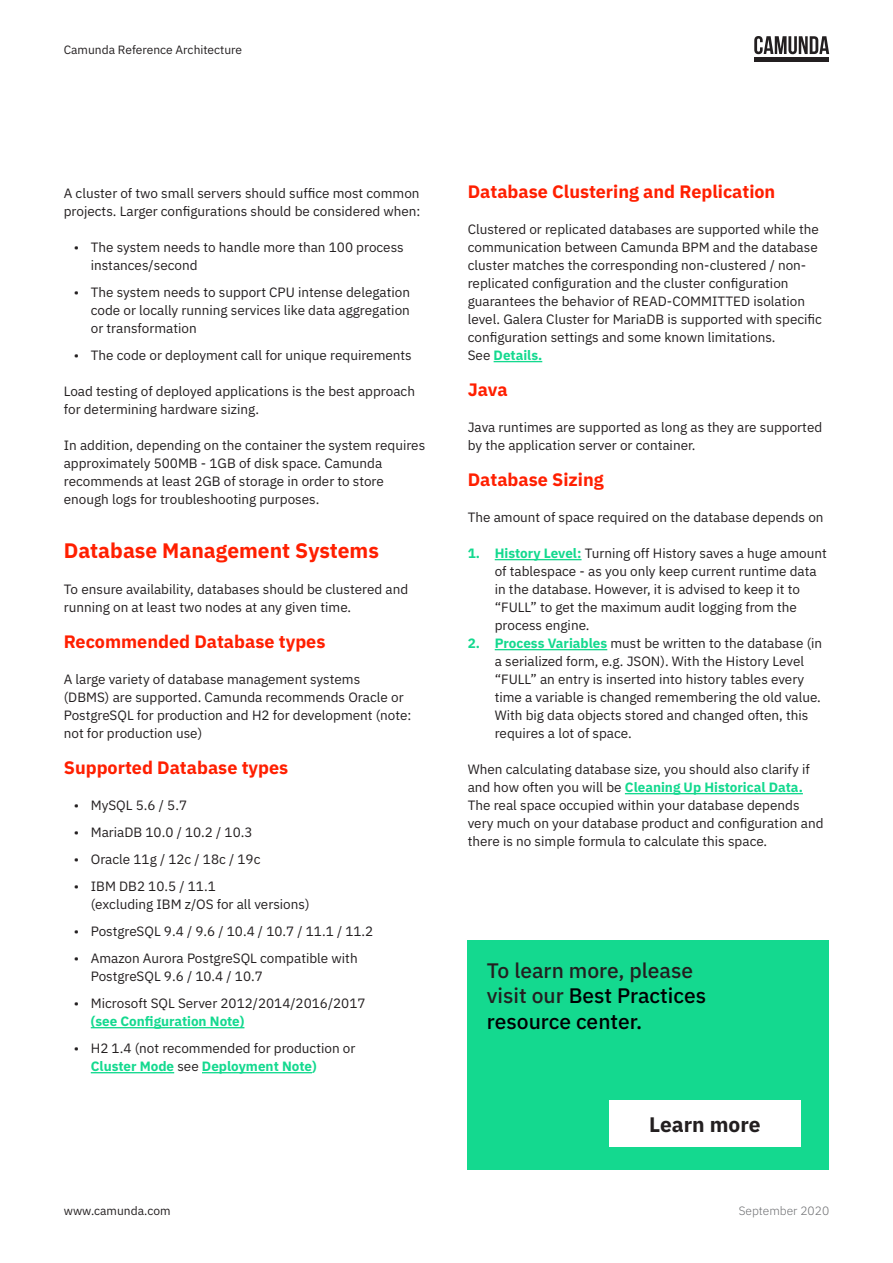
<style>
.page{position:relative;width:893px;height:1263px;background:#fff}
.page>*{position:absolute;margin:0;border:0;box-sizing:border-box;transform-origin:0 0}
.Content{font:500 21px/25.2px "IBM Plex Sans";color:#000002}
.ContentH1_TOC{font:700 21px "IBM Plex Sans";color:#ff1f00}
.Content-2{font:500 21px "IBM Plex Sans";color:#231f20}
.Content-3{font:700 21px "IBM Plex Sans";color:#231f20}
.ContentH2{font:700 18px "IBM Plex Sans";color:#ff1f00}
.Content-4{font:700 18px "IBM Plex Sans";color:#ff1f00}
.Content-5{font:13.5px/18px "IBM Plex Sans";color:#231f20}
.Content-6{font:700 13.5px "IBM Plex Sans";color:#14d98f}
.t1{font:12px "IBM Plex Sans";color:#231f20}
.t2{font:300 12px "IBM Plex Sans";color:#6d6e71}
.s1{font-weight:700;color:#14d98f}
.s2{font-weight:400;color:#231f20}
.s3{color:#231f20}
</style>
<div class="page">
<svg style="left:754px;top:36px;width:75px;height:18px"></svg>
<div style="left:754px;top:57px;width:75px;height:5px;background:#231f20"></div>
<hr style="left:494px;top:361px;width:48px;height:1px;background:#14d98f">
<hr style="left:495px;top:559px;width:86px;height:1px;background:#14d98f">
<hr style="left:495px;top:649px;width:112px;height:1px;background:#14d98f">
<hr style="left:625px;top:793px;width:178px;height:1px;background:#14d98f">
<div style="left:468px;top:940px;width:361px;height:230px;background:#14d98f"></div>
<div style="left:609px;top:1100px;width:191px;height:47px;background:#fff"></div>
<hr style="left:91px;top:1027px;width:153px;height:1px;background:#14d98f">
<hr style="left:91px;top:1072px;width:83px;height:1px;background:#14d98f">
<hr style="left:202px;top:1072px;width:110px;height:1px;background:#14d98f">
<p class="t1" style="left:64px;top:41px;width:180px">Camunda Reference Architecture</p>
<p class="Content-5" style="left:64px;top:183px;width:358px">A cluster of two small servers should suffice most common projects. Larger configurations should be considered when:</p>
<p class="Content-5" style="left:91px;top:237px;width:314px;text-indent:-17px">• The system needs to handle more than 100 process instances/second</p>
<p class="Content-5" style="left:91px;top:282px;width:321px;text-align:justify;text-indent:-17px">• The system needs to support CPU intense delegation code or locally running services like data aggregation or transformation</p>
<p class="Content-5" style="left:74px;top:345px;width:340px">• The code or deployment call for unique requirements</p>
<p class="Content-5" style="left:64px;top:381px;width:353px">Load testing of deployed applications is the best approach for determining hardware sizing.</p>
<p class="Content-5" style="left:64px;top:435px;width:363px">In addition, depending on the container the system requires approximately 500MB - 1GB of disk space. Camunda recommends at least 2GB of storage in order to store enough logs for troubleshooting purposes.</p>
<p class="ContentH1_TOC" style="left:64px;top:534px;width:317px">Database Management Systems</p>
<p class="Content-5" style="left:64px;top:579px;width:346px">To ensure availability, databases should be clustered and running on at least two nodes at any given time.</p>
<p class="ContentH2" style="left:64px;top:627px;width:263px">Recommended Database types</p>
<p class="Content-5" style="left:64px;top:669px;width:349px">A large variety of database management systems<br>(DBMS) are supported. Camunda recommends Oracle or PostgreSQL for production and H2 for development (note: not for production use)</p>
<p class="Content-4" style="left:64px;top:753px;width:226px">Supported Database types</p>
<p class="Content-5" style="left:74px;top:795px;width:115px">• MySQL 5.6 / 5.7</p>
<p class="Content-5" style="left:74px;top:822px;width:180px">• MariaDB 10.0 / 10.2 / 10.3</p>
<p class="Content-5" style="left:74px;top:849px;width:188px">• Oracle 11g / 12c / 18c / 19c</p>
<p class="Content-5" style="left:91px;top:876px;width:220px;text-indent:-17px">• IBM DB2 10.5 / 11.1<br>(excluding IBM z/OS for all versions)</p>
<p class="Content-5" style="left:74px;top:921px;width:301px">• PostgreSQL 9.4 / 9.6 / 10.4 / 10.7 / 11.1 / 11.2</p>
<p class="Content-5" style="left:91px;top:948px;width:268px;text-indent:-17px">• Amazon Aurora PostgreSQL compatible with<br>PostgreSQL 9.6 / 10.4 / 10.7</p>
<p class="Content-5" style="left:91px;top:993px;width:276px;text-indent:-17px">• Microsoft SQL Server 2012/2014/2016/2017 <span class="s1">(see Configuration Note)</span></p>
<p class="Content-5" style="left:91px;top:1038px;width:266px;text-indent:-17px">• H2 1.4 (not recommended for production or<br><span class="s1">Cluster Mode</span> see <span class="s1">Deployment Note)</span></p>
<p class="ContentH2" style="left:468px;top:177px;width:309px">Database Clustering and Replication</p>
<p class="Content-5" style="left:468px;top:219px;width:356px">Clustered or replicated databases are supported while the communication between Camunda BPM and the database cluster matches the corresponding non-clustered / non&shy;replicated configuration and the cluster configuration guarantees the behavior of READ-COMMITTED isolation level. Galera Cluster for MariaDB is supported with specific configuration settings and some known limitations.</p>
<p class="Content-6" style="left:468px;top:344px;width:76px"><span class="s2">See</span> Details.</p>
<p class="ContentH2" style="left:468px;top:375px;width:41px">Java</p>
<p class="Content-5" style="left:468px;top:417px;width:356px">Java runtimes are supported as long as they are supported by the application server or container.</p>
<p class="ContentH2" style="left:468px;top:465px;width:137px">Database Sizing</p>
<p class="Content-5" style="left:468px;top:507px;width:357px">The amount of space required on the database depends on</p>
<p class="Content-5" style="left:495px;top:543px;width:334px;text-indent:-27px"><span class="s1">1. History Level:</span> Turning off History saves a huge amount of tablespace - as you only keep current runtime data in the database. However, it is advised to keep it to “FULL” to get the maximum audit logging from the process engine.</p>
<p class="Content-5" style="left:495px;top:633px;width:329px;text-indent:-27px"><span class="s1">2. Process Variables</span> must be written to the database (in a serialized form, e.g. JSON). With the History Level “FULL” an entry is inserted into history tables every time a variable is changed remembering the old value.<br>With big data objects stored and changed often, this requires a lot of space.</p>
<p class="Content-5" style="left:468px;top:759px;width:357px">When calculating database size, you should also clarify if and how often you will be <span class="s1">Cleaning Up Historical Data.<br></span>The real space occupied within your database depends very much on your database product and configuration and there is no simple formula to calculate this space.</p>
<p class="Content-2" style="left:487px;top:954px;width:208px">To learn more, please</p>
<p class="Content" style="left:487px;top:982px;width:221px"><span class="s3">visit our</span> Best Practices resource center.</p>
<p class="Content-3" style="left:649px;top:1107px;width:113px">Learn more</p>
<p class="t1" style="left:64px;top:1201px;width:108px">www.camunda.com</p>
<p class="t2" style="left:739px;top:1202px;width:92px">September 2020</p>
</div>
